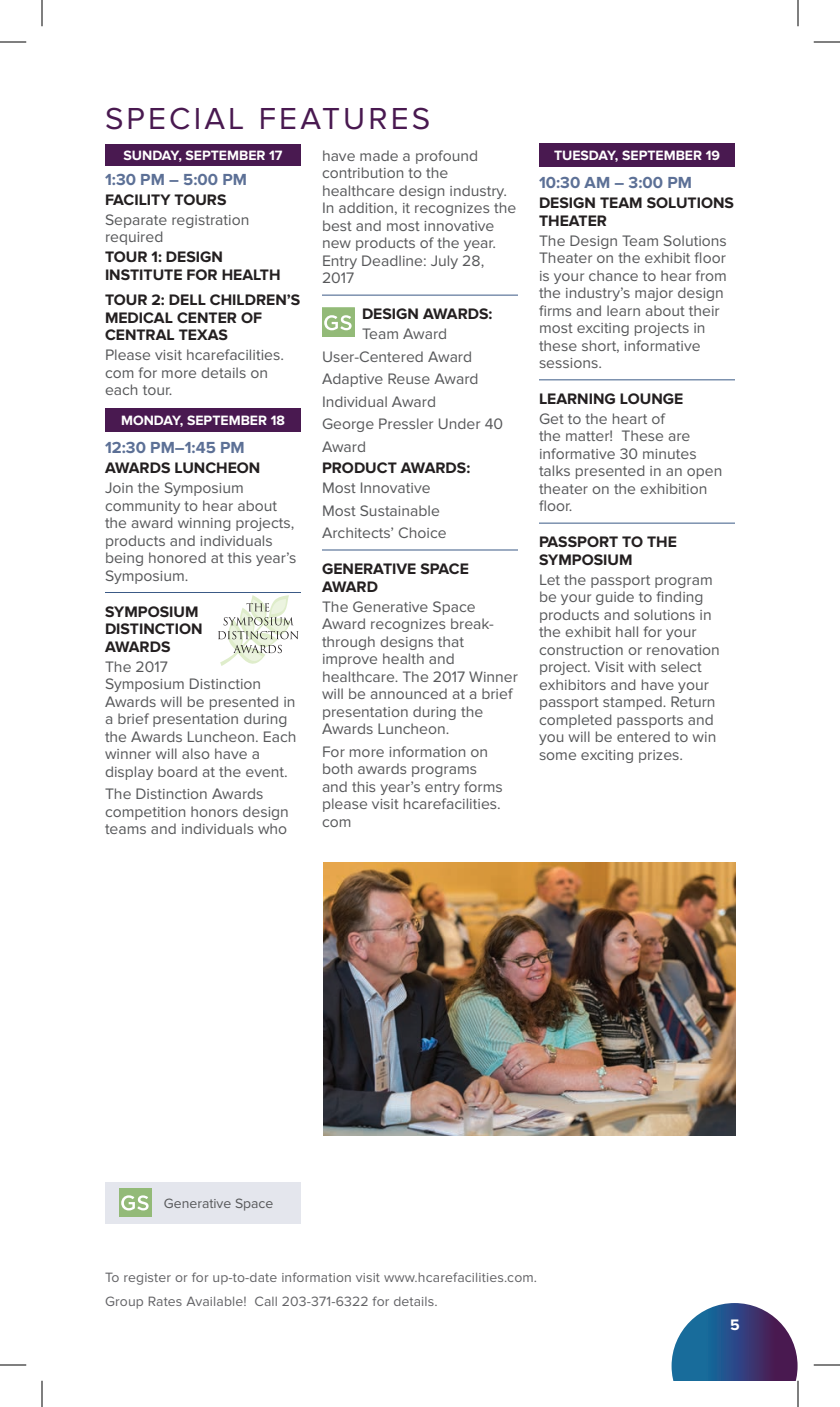
<style>
.page{position:relative;width:840px;height:1407px;background:#fff}
.page>*{position:absolute;margin:0;border:0;box-sizing:border-box;transform-origin:0 0}
.t1{font:31.5px "Proxima Nova";letter-spacing:.1em;color:#491950}
.t2{font:700 16.62px "Proxima Nova";color:#5c7096}
.t3{font:15.75px/17.5px "Proxima Nova";color:#57585a}
.t4{font:700 15.75px/17.5px "Proxima Nova";color:#231f20}
.t5{font:700 15.75px "Proxima Nova";color:#fff}
.t6{font:14px/24.5px "Proxima Nova";letter-spacing:.01em;color:#636366}
.t7{font:700 14px "Proxima Nova";color:#fff}
.t8{font:14px "Proxima Nova";color:#57585a}
</style>
<div class="page">
<div style="left:105px;top:145px;width:196px;height:21px;background:#491950"></div>
<div style="left:105px;top:408px;width:196px;height:24px;background:#491950"></div>
<hr style="left:105px;top:592px;width:196px;height:1px;background:#3b5a86">
<hr style="left:322px;top:295px;width:196px;height:1px;background:#3b5a86">
<hr style="left:322px;top:550px;width:196px;height:1px;background:#3b5a86">
<div style="left:539px;top:143px;width:196px;height:24px;background:#491950"></div>
<hr style="left:539px;top:379px;width:196px;height:1px;background:#3b5a86">
<hr style="left:539px;top:523px;width:196px;height:1px;background:#3b5a86">
<div style="left:322px;top:308px;width:32px;height:28px;background:#93ba78"></div>
<svg style="left:324px;top:315px;width:28px;height:15px"></svg>
<svg style="left:218px;top:595px;width:81px;height:71px"></svg>
<div style="left:105px;top:1182px;width:196px;height:41px;background:#e4e6ed"></div>
<div style="left:119px;top:1188px;width:32px;height:28px;background:#93ba78"></div>
<svg style="left:121px;top:1195px;width:28px;height:15px"></svg>
<img style="left:323px;top:863px;width:412px;height:273px">
<svg style="left:0;top:42px;width:26px;height:1px"></svg>
<svg style="left:814px;top:42px;width:26px;height:1px"></svg>
<svg style="left:0;top:1365px;width:26px;height:1px"></svg>
<svg style="left:814px;top:1365px;width:26px;height:1px"></svg>
<svg style="left:42px;top:0;width:1px;height:26px"></svg>
<svg style="left:42px;top:1381px;width:1px;height:26px"></svg>
<svg style="left:798px;top:0;width:1px;height:26px"></svg>
<svg style="left:672px;top:1303px;width:127px;height:104px"></svg>
<h1 class="t1" style="left:105px;top:100px;width:327px">SPECIAL FEATURES</h1>
<p class="t7" style="left:123px;top:147px;width:161px">SUNDAY, SEPTEMBER 17</p>
<p class="t2" style="left:105px;top:169px;width:144px">1:30 PM – 5:00 PM</p>
<p class="t4" style="left:105px;top:191px;width:123px">FACILITY TOURS</p>
<p class="t3" style="left:105px;top:211px;width:146px">Separate registration required</p>
<p class="t4" style="left:105px;top:249px;width:177px">TOUR 1: DESIGN<br>INSTITUTE FOR HEALTH</p>
<p class="t4" style="left:105px;top:291px;width:197px">TOUR 2: DELL CHILDREN’S<br>MEDICAL CENTER OF<br>CENTRAL TEXAS</p>
<p class="t3" style="left:105px;top:346px;width:181px">Please visit hcarefacilities. com for more details on each tour.</p>
<p class="t7" style="left:121px;top:412px;width:165px">MONDAY, SEPTEMBER 18</p>
<p class="t2" style="left:105px;top:438px;width:141px">12:30 PM–1:45 PM</p>
<p class="t4" style="left:105px;top:460px;width:157px">AWARDS LUNCHEON</p>
<p class="t3" style="left:105px;top:480px;width:193px">Join the Symposium community to hear about the award winning projects, products and individuals being honored at this year’s<br>Symposium.</p>
<p class="t4" style="left:105px;top:603px;width:99px">SYMPOSIUM<br>DISTINCTION<br>AWARDS</p>
<p class="t3" style="left:105px;top:658px;width:193px">The 2017<br>Symposium Distinction<br>Awards will be presented in a brief presentation during the Awards Luncheon. Each winner will also have a display board at the event.</p>
<p class="t3" style="left:105px;top:785px;width:185px">The Distinction Awards competition honors design teams and individuals who</p>
<p class="t3" style="left:322px;top:147px;width:196px">have made a profound contribution to the healthcare design industry.<br>In addition, it recognizes the best and most innovative new products of the year.<br>Entry Deadline: July 28,<br>2017</p>
<p class="t4" style="left:362px;top:306px;width:132px">DESIGN AWARDS:</p>
<p class="t3" style="left:322px;top:323px;width:183px;line-height:22.6px;text-indent:40px">Team Award<br>User-Centered Award<br>Adaptive Reuse Award<br>Individual Award<br>George Pressler Under 40<br>Award</p>
<p class="t4" style="left:322px;top:460px;width:150px">PRODUCT AWARDS:</p>
<p class="t3" style="left:322px;top:477px;width:126px;line-height:22.6px">Most Innovative<br>Most Sustainable<br>Architects’ Choice</p>
<p class="t4" style="left:322px;top:560px;width:148px">GENERATIVE SPACE<br>AWARD</p>
<p class="t3" style="left:322px;top:598px;width:198px">The Generative Space<br>Award recognizes break&shy;through designs that improve health and healthcare. The 2017 Winner will be announced at a brief presentation during the<br>Awards Luncheon.</p>
<p class="t3" style="left:322px;top:743px;width:182px">For more information on both awards programs and this year’s entry forms please visit hcarefacilities. com</p>
<p class="t7" style="left:554px;top:147px;width:167px">TUESDAY, SEPTEMBER 19</p>
<p class="t2" style="left:539px;top:173px;width:154px">10:30 AM – 3:00 PM</p>
<p class="t4" style="left:539px;top:194px;width:197px">DESIGN TEAM SOLUTIONS<br>THEATER</p>
<p class="t3" style="left:539px;top:232px;width:190px">The Design Team Solutions<br>Theater on the exhibit floor is your chance to hear from the industry’s major design firms and learn about their most exciting projects in these short, informative sessions.</p>
<p class="t4" style="left:539px;top:390px;width:146px">LEARNING LOUNGE</p>
<p class="t3" style="left:539px;top:410px;width:185px">Get to the heart of<br>the matter! These are informative 30 minutes talks presented in an open theater on the exhibition floor.</p>
<p class="t4" style="left:539px;top:534px;width:140px">PASSPORT TO THE<br>SYMPOSIUM</p>
<p class="t3" style="left:539px;top:571px;width:182px">Let the passport program be your guide to finding products and solutions in the exhibit hall for your construction or renovation project. Visit with select exhibitors and have your passport stamped. Return completed passports and you will be entered to win some exciting prizes.</p>
<p class="t8" style="left:164px;top:1195px;width:111px">Generative Space</p>
<p class="t6" style="left:105px;top:1265px;width:434px">To register or for up-to-date information visit www.hcarefacilities.com.<br>Group Rates Available! Call 203-371-6322 for details.</p>
<p class="t5" style="left:730px;top:1316px;width:11px">5</p>
</div>
